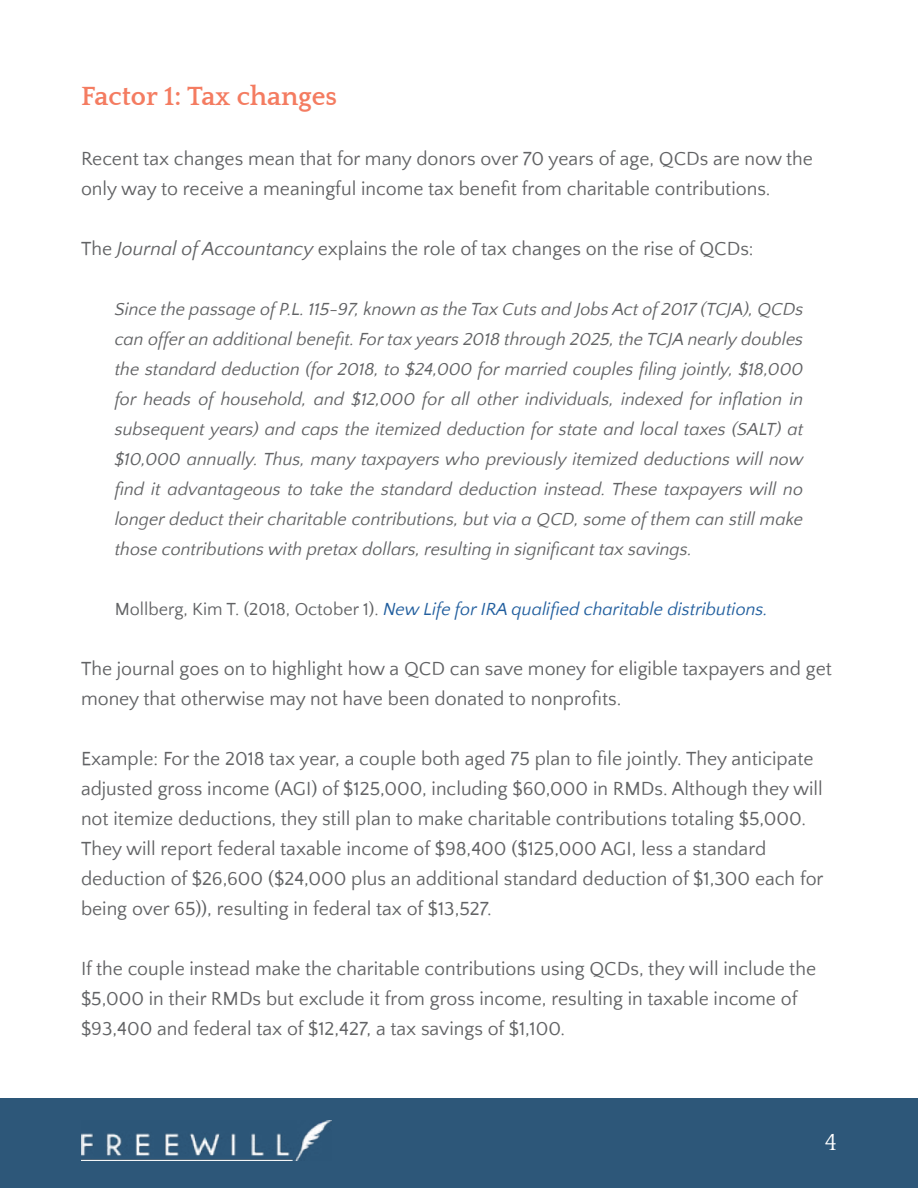
<style>
.page{position:relative;width:918px;height:1188px;background:#fff}
.page>*{position:absolute;margin:0;border:0;box-sizing:border-box;transform-origin:0 0}
.t1{font:700 27px "Quattrocento";color:#f47c61}
.t2{font:24px "Quattrocento";color:#fff}
.t3{font:19.5px/30px "Quattrocento Sans";color:#616264}
.t4{font:italic 18px/30px "Quattrocento Sans";color:#616264;text-align:justify}
.t5{font:italic 18px "Quattrocento Sans";color:#215e9e}
.s1{font-style:italic}
.s2{font-style:normal;color:#616264}
</style>
<div class="page">
<div style="left:0;top:1098px;width:918px;height:90px;background:#2d5779"></div>
<img style="left:82px;top:1120px;width:249px;height:41px">
<h1 class="t1" style="left:81px;top:82px;width:257px">Factor 1: Tax changes</h1>
<p class="t3" style="left:81px;top:144px;width:733px">Recent tax changes mean that for many donors over 70 years of age, QCDs are now the only way to receive a meaningful income tax benefit from charitable contributions.</p>
<p class="t3" style="left:81px;top:234px;width:674px">The <span class="s1">Journal of Accountancy</span> explains the role of tax changes on the rise of QCDs:</p>
<p class="t4" style="left:115px;top:295px;width:690px">Since the passage of P.L. 115-97, known as the Tax Cuts and Jobs Act of 2017 (TCJA), QCDs can offer an additional benefit. For tax years 2018 through 2025, the TCJA nearly doubles the standard deduction (for 2018, to $24,000 for married couples filing jointly, $18,000 for heads of household, and $12,000 for all other individuals, indexed for inflation in subsequent years) and caps the itemized deduction for state and local taxes (SALT) at $10,000 annually. Thus, many taxpayers who previously itemized deductions will now find it advantageous to take the standard deduction instead. These taxpayers will no longer deduct their charitable contributions, but via a QCD, some of them can still make those contributions with pretax dollars, resulting in significant tax savings.</p>
<p class="t5" style="left:115px;top:600px;width:654px"><span class="s2">Mollberg, Kim T. (2018, October 1).</span> New Life for IRA qualified charitable distributions.</p>
<p class="t3" style="left:81px;top:654px;width:753px">The journal goes on to highlight how a QCD can save money for eligible taxpayers and get money that otherwise may not have been donated to nonprofits.</p>
<p class="t3" style="left:81px;top:744px;width:744px">Example: For the 2018 tax year, a couple both aged 75 plan to file jointly. They anticipate adjusted gross income (AGI) of $125,000, including $60,000 in RMDs. Although they will not itemize deductions, they still plan to make charitable contributions totaling $5,000.<br>They will report federal taxable income of $98,400 ($125,000 AGI, less a standard deduction of $26,600 ($24,000 plus an additional standard deduction of $1,300 each for being over 65)), resulting in federal tax of $13,527.</p>
<p class="t3" style="left:81px;top:954px;width:737px">If the couple instead make the charitable contributions using QCDs, they will include the $5,000 in their RMDs but exclude it from gross income, resulting in taxable income of $93,400 and federal tax of $12,427, a tax savings of $1,100.</p>
<p class="t2" style="left:825px;top:1129px;width:14px">4</p>
</div>
